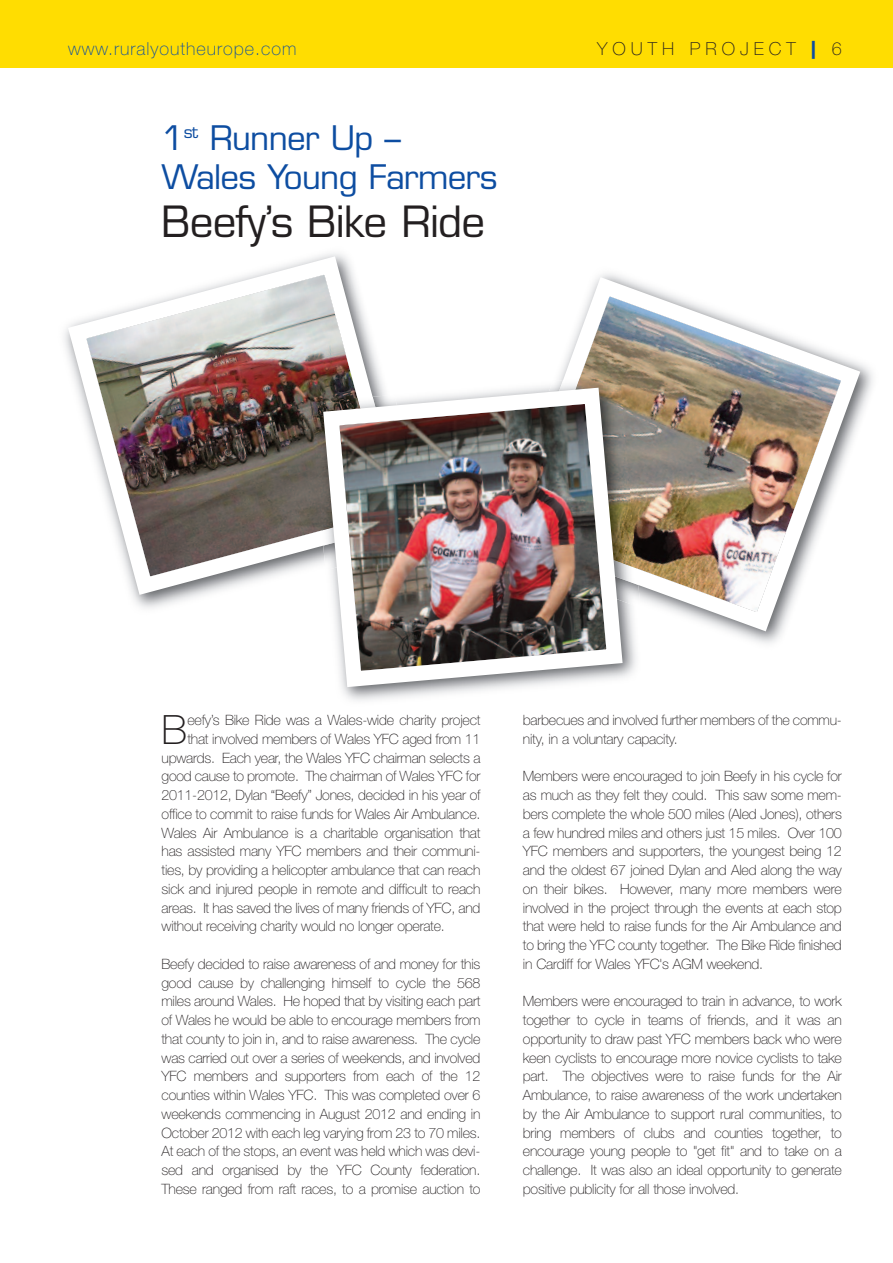
<style>
.page{position:relative;width:893px;height:1263px;background:#fff}
.page>*{position:absolute;margin:0;border:0;box-sizing:border-box;transform-origin:0 0}
.t1{font:42px "Eurostile";letter-spacing:-.02em;color:#231f20}
.t2{font:100 40.5px "Helvetica Neue LT Std";color:#231f20}
.t3{font:33px/39px "Eurostile";letter-spacing:-.02em;color:#0d4da1}
.t4{font:100 18px "Helvetica Neue LT Std";letter-spacing:.055em;color:#0d4da1}
.t5{font:100 18px "Helvetica Neue LT Std";letter-spacing:.28em;color:#231f20}
.t6{font:100 14.25px/18.8px "Helvetica Neue LT Std";letter-spacing:-.015em;color:#231f20;text-align:justify}
.s1{font-weight:900;color:#0d4da1}
</style>
<div class="page">
<div style="left:0;top:0;width:893px;height:68px;background:#ffdd01"></div>
<img style="left:560px;top:273px;width:310px;height:368px">
<img style="left:64px;top:253px;width:317px;height:351px">
<img style="left:346px;top:381px;width:301px;height:320px">
<img style="left:559px;top:375px;width:78px;height:193px">
<img style="left:311px;top:398px;width:4px;height:132px">
<img style="left:315px;top:379px;width:316px;height:316px">
<p class="t4" style="left:68px;top:43px;width:230px">www.ruralyoutheurope.com</p>
<p class="t5" style="left:597px;top:43px;width:246px">YOUTH PROJECT <span class="s1">|</span> 6</p>
<h3 class="t3" style="left:162px;top:122px;width:337px">1<sup>st</sup> Runner Up –<br>Wales Young Farmers</h3>
<h1 class="t1" style="left:162px;top:205px;width:325px">Beefy’s Bike Ride</h1>
<h2 class="t2" style="left:162px;top:715px;width:27px">B</h2>
<p class="t6" style="left:187px;top:712px;width:295px">eefy’s Bike Ride was a Wales-wide charity project</p>
<p class="t6" style="left:187px;top:731px;width:295px">that involved members of Wales YFC aged from 11</p>
<p class="t6" style="left:162px;top:749px;width:320px">upwards. Each year, the Wales YFC chairman selects a</p>
<p class="t6" style="left:162px;top:768px;width:320px">good cause to promote. The chairman of Wales YFC for</p>
<p class="t6" style="left:162px;top:787px;width:320px">2011-2012, Dylan “Beefy” Jones, decided in his year of</p>
<p class="t6" style="left:162px;top:806px;width:320px">office to commit to raise funds for Wales Air Ambulance.</p>
<p class="t6" style="left:162px;top:824px;width:320px">Wales Air Ambulance is a charitable organisation that</p>
<p class="t6" style="left:162px;top:843px;width:320px">has assisted many YFC members and their communi-</p>
<p class="t6" style="left:162px;top:862px;width:320px">ties, by providing a helicopter ambulance that can reach</p>
<p class="t6" style="left:162px;top:881px;width:320px">sick and injured people in remote and difficult to reach</p>
<p class="t6" style="left:162px;top:899px;width:320px">areas. It has saved the lives of many friends of YFC, and</p>
<p class="t6" style="left:162px;top:918px;width:285px">without receiving charity would no longer operate.</p>
<p class="t6" style="left:161px;top:956px;width:320px">Beefy decided to raise awareness of and money for this good cause by challenging himself to cycle the 568 miles around Wales. He hoped that by visiting each part of Wales he would be able to encourage members from that county to join in, and to raise awareness. The cycle was carried out over a series of weekends, and involved YFC members and supporters from each of the 12 counties within Wales YFC. This was completed over 6 weekends commencing in August 2012 and ending in October 2012 with each leg varying from 23 to 70 miles.<br>At each of the stops, an event was held which was devi&shy;sed and organised by the YFC County federation.<br>These ranged from raft races, to a promise auction to</p>
<p class="t6" style="left:523px;top:712px;width:320px">barbecues and involved further members of the commu&shy;nity, in a voluntary capacity.</p>
<p class="t6" style="left:523px;top:768px;width:320px">Members were encouraged to join Beefy in his cycle for as much as they felt they could. This saw some mem&shy;bers complete the whole 500 miles (Aled Jones), others a few hundred miles and others just 15 miles. Over 100<br>YFC members and supporters, the youngest being 12 and the oldest 67 joined Dylan and Aled along the way on their bikes. However, many more members were involved in the project through the events at each stop that were held to raise funds for the Air Ambulance and to bring the YFC county together. The Bike Ride finished in Cardiff for Wales YFC's AGM weekend.</p>
<p class="t6" style="left:523px;top:993px;width:320px">Members were encouraged to train in advance, to work together to cycle in teams of friends, and it was an opportunity to draw past YFC members back who were keen cyclists to encourage more novice cyclists to take part. The objectives were to raise funds for the Air Ambulance, to raise awareness of the work undertaken by the Air Ambulance to support rural communities, to bring members of clubs and counties together, to encourage young people to "get fit" and to take on a challenge. It was also an ideal opportunity to generate positive publicity for all those involved.</p>
</div>
